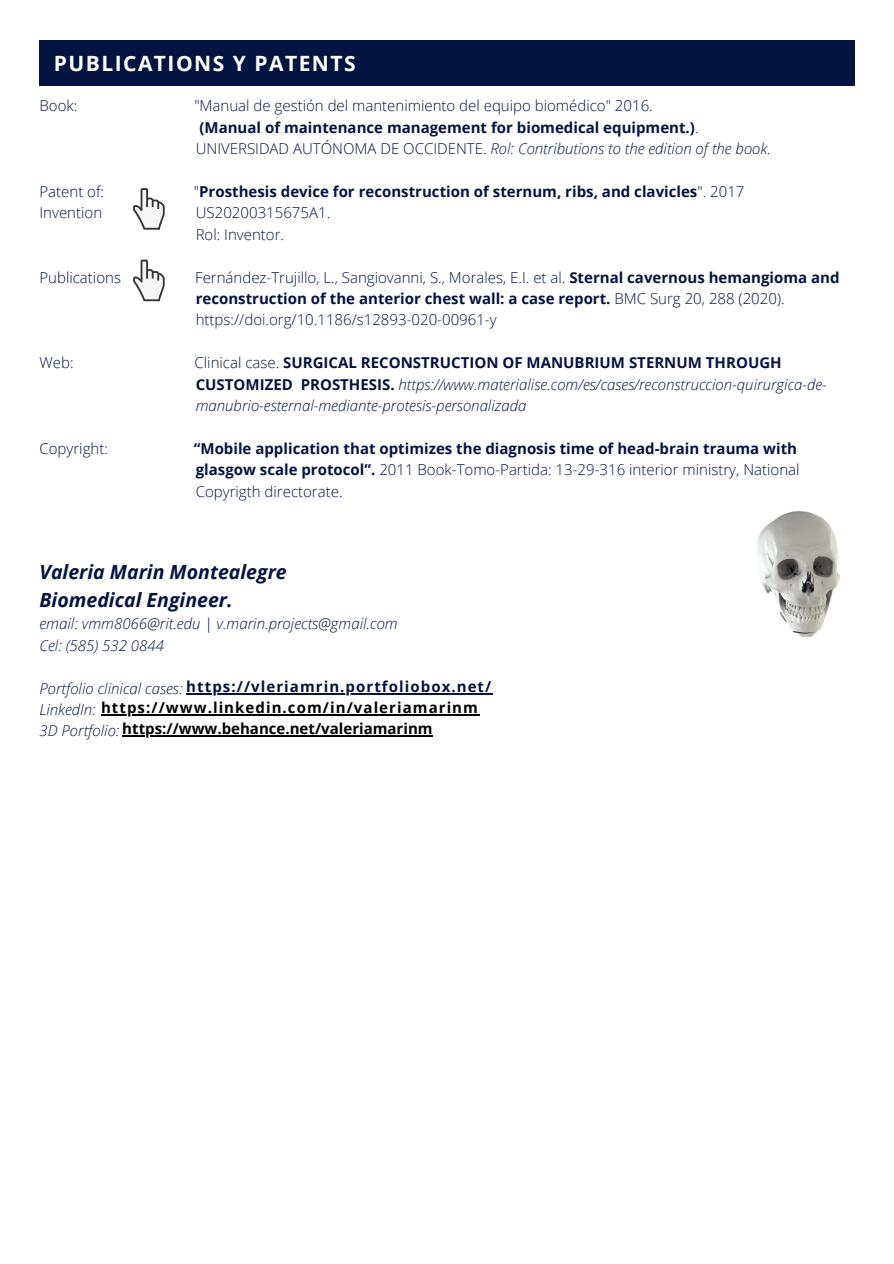
<style>
.page{position:relative;width:894px;height:1264px;background:#fff}
.page>*{position:absolute;margin:0;border:0;box-sizing:border-box;transform-origin:0 0}
.t1{font:700 21px "Open Sans";letter-spacing:.07em;color:#fff}
.t2{font:italic 700 19.5px "Open Sans";color:#041442}
.t3{font:300 15px/21.5px "Open Sans";color:#041442}
.t4{font:italic 300 15px/21.5px "Open Sans";color:#041442}
.t5{font:700 15px "Open Sans";color:#041442}
.t6{font:700 15px "Open Sans";letter-spacing:.07em;color:#041442}
.t7{font:700 15px "Open Sans";letter-spacing:.07em;color:#000}
.t8{font:700 15px "Open Sans";color:#000}
.s1{font-weight:300}
.s2{font-style:normal}
.s3{font-weight:700}
.s4{font-weight:700;font-style:normal}
.s5{font-weight:300;font-style:italic}
</style>
<div class="page">
<div style="left:39px;top:40px;width:816px;height:45px;background:#041442"></div>
<img style="left:757px;top:511px;width:83px;height:127px">
<svg style="left:133px;top:188px;width:32px;height:42px"></svg>
<svg style="left:133px;top:259px;width:32px;height:42px"></svg>
<hr style="left:186px;top:693px;width:306px;height:1px;background:#041442">
<hr style="left:101px;top:714px;width:378px;height:1px;background:#000">
<hr style="left:122px;top:735px;width:310px;height:1px;background:#000">
<p class="t1" style="left:54px;top:48px;width:303px">PUBLICATIONS Y PATENTS</p>
<p class="t3" style="left:39px;top:95px;width:39px">Book:</p>
<p class="t3" style="left:194px;top:95px;width:460px">"Manual de gestión del mantenimiento del equipo biomédico" 2016.</p>
<p class="t5" style="left:199px;top:117px;width:500px">(Manual of maintenance management for biomedical equipment.)<span class="s1">.</span></p>
<p class="t4" style="left:196px;top:138px;width:576px"><span class="s2">UNIVERSIDAD AUTÓNOMA DE OCCIDENTE.</span> Rol: Contributions to the edition of the book.</p>
<p class="t3" style="left:39px;top:180px;width:66px">Patent of:</p>
<p class="t5" style="left:194px;top:181px;width:552px"><span class="s1">"</span>Prosthesis device for reconstruction of sternum, ribs, and clavicles<span class="s1">". 2017</span></p>
<p class="t3" style="left:39px;top:202px;width:64px">Invention</p>
<p class="t3" style="left:196px;top:202px;width:136px">US20200315675A1.</p>
<p class="t3" style="left:196px;top:223px;width:90px">Rol: Inventor.</p>
<p class="t3" style="left:39px;top:266px;width:83px">Publications</p>
<p class="t3" style="left:195px;top:266px;width:645px">Fernández-Trujillo, L., Sangiovanni, S., Morales, E.I. et al. <span class="s3">Sternal cavernous hemangioma and</span></p>
<p class="t3" style="left:196px;top:287px;width:590px"><span class="s3">reconstruction of the anterior chest wall: a case report.</span> BMC Surg 20, 288 (2020). https://doi.org/10.1186/s12893-020-00961-y</p>
<p class="t3" style="left:39px;top:352px;width:36px">Web:</p>
<p class="t5" style="left:194px;top:352px;width:588px"><span class="s1">Clinical case.</span> SURGICAL RECONSTRUCTION OF MANUBRIUM STERNUM THROUGH</p>
<p class="t4" style="left:196px;top:373px;width:632px"><span class="s4">CUSTOMIZED PROSTHESIS.</span> https://www.materialise.com/es/cases/reconstruccion-quirurgica-de&shy;manubrio-esternal-mediante-protesis-personalizada</p>
<p class="t3" style="left:39px;top:437px;width:70px">Copyright:</p>
<p class="t5" style="left:194px;top:438px;width:604px">“Mobile application that optimizes the diagnosis time of head-brain trauma with</p>
<p class="t3" style="left:196px;top:458px;width:605px"><span class="s3">glasgow scale protocol”.</span> 2011 Book-Tomo-Partida: 13-29-316 interior ministry, National<br>Copyrigth directorate.</p>
<p class="t2" style="left:39px;top:558px;width:249px">Valeria Marin Montealegre</p>
<p class="t2" style="left:39px;top:586px;width:195px">Biomedical Engineer.</p>
<p class="t4" style="left:39px;top:613px;width:359px">email: vmm8066@rit.edu | v.marin.projects@gmail.com</p>
<p class="t4" style="left:39px;top:634px;width:126px">Cel: (585) 532 0844</p>
<p class="t6" style="left:39px;top:676px;width:453px"><span class="s5">Portfolio clinical cases:</span> https://vleriamrin.portfoliobox.net/</p>
<p class="t4" style="left:39px;top:698px;width:58px">LinkedIn:</p>
<p class="t4" style="left:39px;top:719px;width:81px">3D Portfolio:</p>
<p class="t7" style="left:101px;top:696px;width:378px">https://www.linkedin.com/in/valeriamarinm</p>
<p class="t8" style="left:122px;top:718px;width:312px">https://www.behance.net/valeriamarinm</p>
</div>
